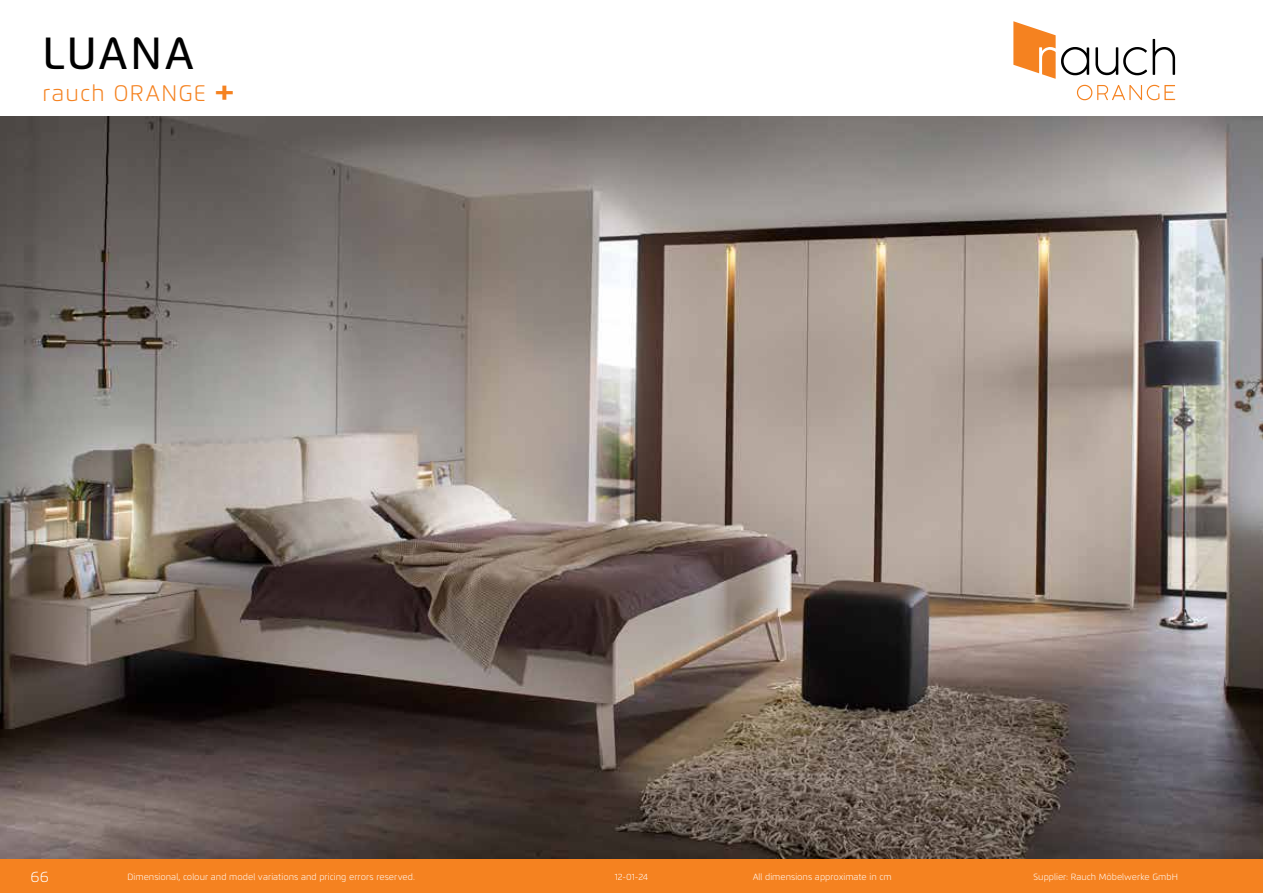
<style>
.page{position:relative;width:1263px;height:893px;background:#fff}
.page>*{position:absolute;margin:0;border:0;box-sizing:border-box;transform-origin:0 0}
.t1{font:500 45px "Flexo";letter-spacing:.05em;color:#000}
.t2{font:300 22.5px "Flexo";letter-spacing:.05em;color:#f58220}
.t3{font:300 15px "Flexo";color:#fff}
.t4{font:300 9px "Flexo";color:#fff}
.s1{font-weight:700;font-size:28.35px}
</style>
<div class="page">
<div style="left:0;top:859px;width:1263px;height:34px;background:#f58220"></div>
<svg style="left:1095px;top:47px;width:52px;height:28px"></svg>
<svg style="left:1153px;top:39px;width:22px;height:36px"></svg>
<svg style="left:1077px;top:85px;width:98px;height:15px"></svg>
<svg style="left:1013px;top:21px;width:76px;height:58px"></svg>
<img style="left:0;top:117px;width:1263px;height:742px">
<h1 class="t1" style="left:43px;top:26px;width:153px">LUANA</h1>
<h2 class="t2" style="left:43px;top:79px;width:193px">rauch ORANGE <span class="s1">+</span></h2>
<h3 class="t3" style="left:31px;top:867px;width:20px">66</h3>
<p class="t4" style="left:128px;top:872px;width:289px">Dimensional, colour and model variations and pricing errors reserved.</p>
<p class="t4" style="left:753px;top:872px;width:141px">All dimensions approximate in cm</p>
<p class="t4" style="left:1033px;top:872px;width:146px">Supplier: Rauch Möbelwerke GmbH</p>
<p class="t4" style="left:615px;top:872px;width:35px">12-01-24</p>
</div>
